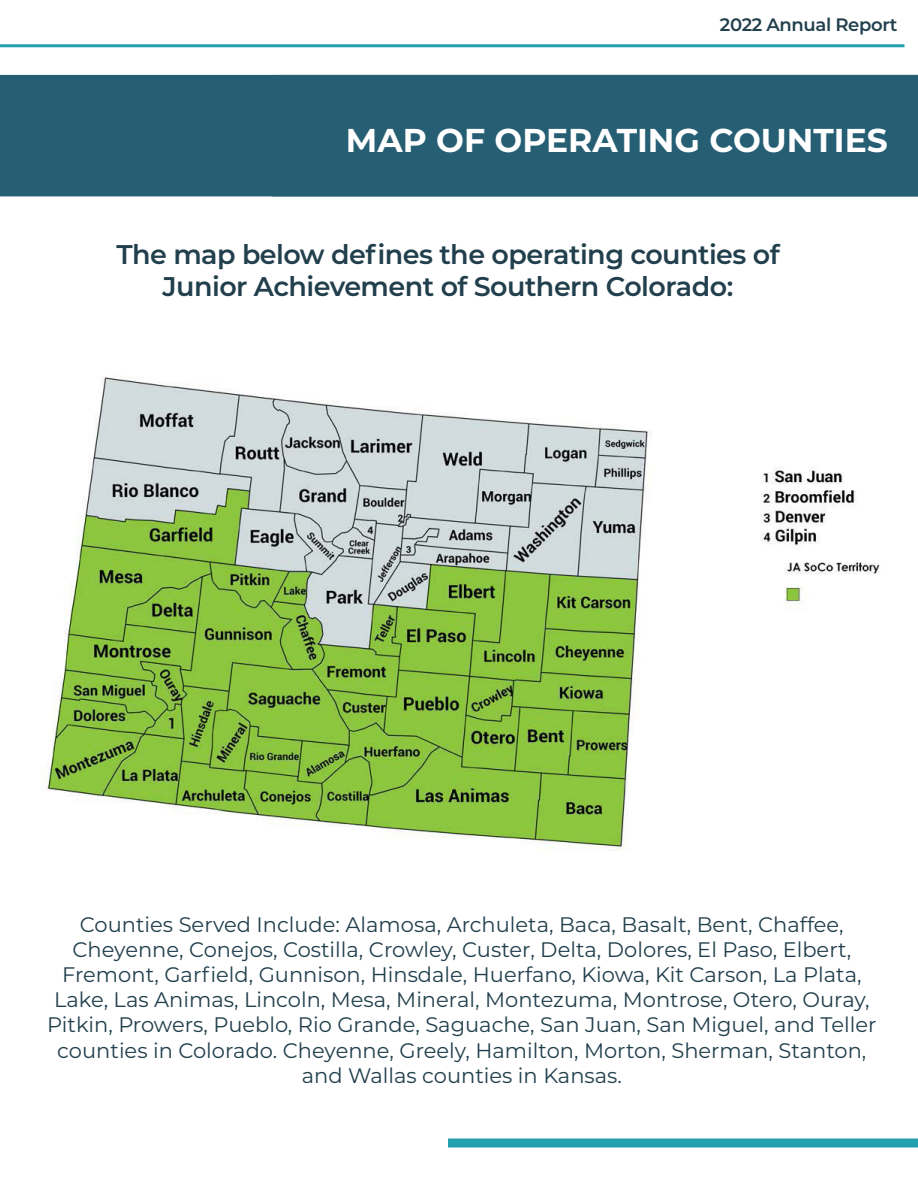
<style>
.page{position:relative;width:918px;height:1188px;background:#fff}
.page>*{position:absolute;margin:0;border:0;box-sizing:border-box;transform-origin:0 0}
.t1{font:700 33px "Montserrat";color:#fff}
.t2{font:600 27px "Montserrat";letter-spacing:-.02em;color:#213f4c}
.t3{font:21px/25.2px "Montserrat";color:#213f4c;text-align:center}
.t4{font:600 18px "Montserrat";letter-spacing:-.02em;color:#213f4c}
</style>
<div class="page">
<hr style="left:0;top:44px;width:904px;height:3px;background:#22a0af">
<div style="left:0;top:75px;width:256px;height:121px;background:#265e74"></div>
<div style="left:448px;top:1138px;width:470px;height:10px;background:#22a0af"></div>
<div style="left:256px;top:75px;width:662px;height:121px;background:#265e74"></div>
<img style="left:40px;top:377px;width:840px;height:474px">
<p class="t4" style="left:720px;top:12px;width:179px">2022 Annual Report</p>
<p class="t1" style="left:346px;top:116px;width:544px">MAP OF OPERATING COUNTIES</p>
<p class="t2" style="left:116px;top:235px;width:665px">The map below defines the operating counties of</p>
<p class="t2" style="left:163px;top:267px;width:572px">Junior Achievement of Southern Colorado:</p>
<p class="t3" style="left:47px;top:911px;width:831px">Counties Served Include: Alamosa, Archuleta, Baca, Basalt, Bent, Chaffee, Cheyenne, Conejos, Costilla, Crowley, Custer, Delta, Dolores, El Paso, Elbert, Fremont, Garfield, Gunnison, Hinsdale, Huerfano, Kiowa, Kit Carson, La Plata, Lake, Las Animas, Lincoln, Mesa, Mineral, Montezuma, Montrose, Otero, Ouray, Pitkin, Prowers, Pueblo, Rio Grande, Saguache, San Juan, San Miguel, and Teller counties in Colorado. Cheyenne, Greely, Hamilton, Morton, Sherman, Stanton, and Wallas counties in Kansas.</p>
</div>
